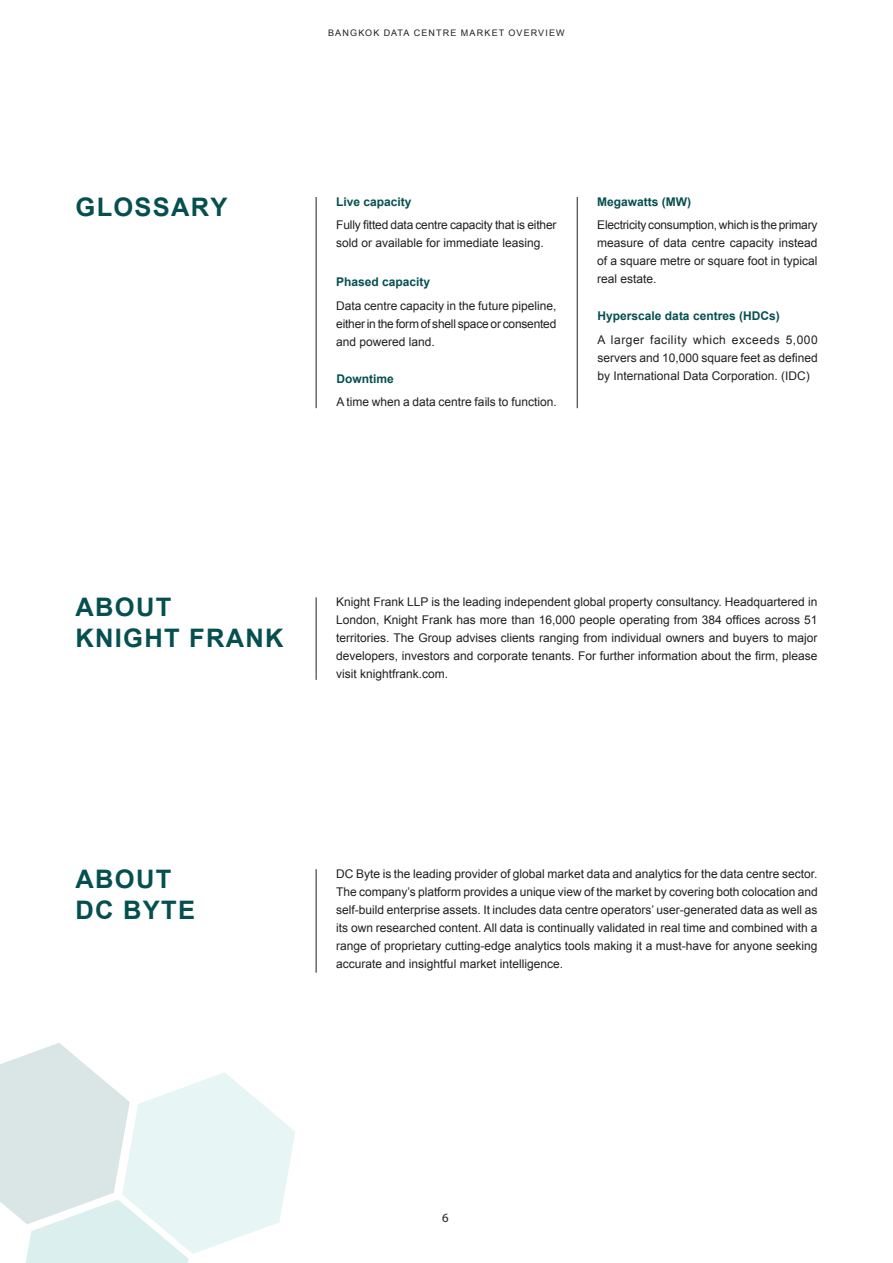
<style>
.page{position:relative;width:893px;height:1263px;background:#fff}
.page>*{position:absolute;margin:0;border:0;box-sizing:border-box;transform-origin:0 0}
.t1{font:700 25.5px "Arial";letter-spacing:.05em;color:#064f50}
.t2{font:12.75px "Myriad Pro";color:#231f20}
.t3{font:12px/18px "Arial";color:#231f20;text-align:justify}
.t4{font:700 12px "Arial";color:#064f50}
.t5{font:9px "Arial";letter-spacing:.125em;color:#231f20}
</style>
<div class="page">
<hr style="left:316px;top:197px;width:1px;height:211px;background:#231f20">
<hr style="left:316px;top:597px;width:1px;height:83px;background:#231f20">
<hr style="left:316px;top:869px;width:1px;height:104px;background:#231f20">
<hr style="left:577px;top:197px;width:1px;height:211px;background:#231f20">
<svg style="left:0;top:1043px;width:295px;height:220px"></svg>
<p class="t1" style="left:76px;top:190px;width:154px">GLOSSARY</p>
<p class="t5" style="left:328px;top:27px;width:238px">BANGKOK DATA CENTRE MARKET OVERVIEW</p>
<p class="t4" style="left:336px;top:194px;width:77px">Live capacity</p>
<p class="t3" style="left:336px;top:216px;width:222px">Fully fitted data centre capacity that is either sold or available for immediate leasing.</p>
<p class="t4" style="left:336px;top:274px;width:96px">Phased capacity</p>
<p class="t3" style="left:336px;top:297px;width:222px">Data centre capacity in the future pipeline, either in the form of shell space or consented and powered land.</p>
<p class="t4" style="left:337px;top:371px;width:59px">Downtime</p>
<p class="t3" style="left:337px;top:393px;width:222px">A time when a data centre fails to function.</p>
<p class="t4" style="left:597px;top:194px;width:95px">Megawatts (MW)</p>
<p class="t3" style="left:597px;top:216px;width:222px">Electricity consumption, which is the primary measure of data centre capacity instead of a square metre or square foot in typical real estate.</p>
<p class="t4" style="left:598px;top:308px;width:184px">Hyperscale data centres (HDCs)</p>
<p class="t3" style="left:598px;top:330px;width:222px">A larger facility which exceeds 5,000 servers and 10,000 square feet as defined by International Data Corporation. (IDC)</p>
<p class="t1" style="left:76px;top:590px;width:97px">ABOUT</p>
<p class="t1" style="left:76px;top:622px;width:210px">KNIGHT FRANK</p>
<p class="t3" style="left:336px;top:593px;width:483px">Knight Frank LLP is the leading independent global property consultancy. Headquartered in London, Knight Frank has more than 16,000 people operating from 384 offices across 51 territories. The Group advises clients ranging from individual owners and buyers to major developers, investors and corporate tenants. For further information about the firm, please visit knightfrank.com.</p>
<p class="t1" style="left:76px;top:862px;width:97px">ABOUT</p>
<p class="t1" style="left:76px;top:893px;width:121px">DC BYTE</p>
<p class="t3" style="left:336px;top:865px;width:483px">DC Byte is the leading provider of global market data and analytics for the data centre sector.<br>The company’s platform provides a unique view of the market by covering both colocation and self-build enterprise assets. It includes data centre operators’ user-generated data as well as its own researched content. All data is continually validated in real time and combined with a range of proprietary cutting-edge analytics tools making it a must-have for anyone seeking accurate and insightful market intelligence.</p>
<p class="t2" style="left:442px;top:1209px;width:8px">6</p>
</div>
